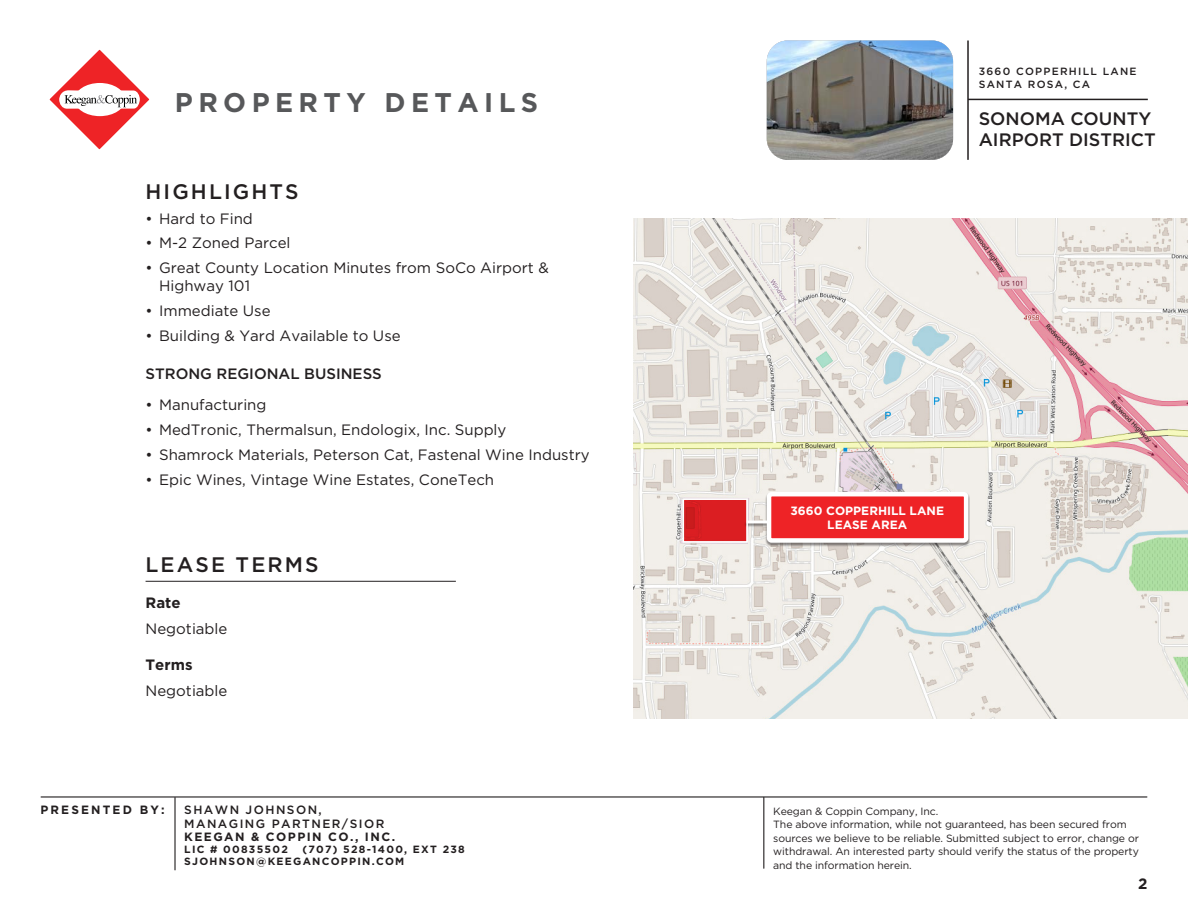
<style>
.page{position:relative;width:1188px;height:918px;background:#fff}
.page>*{position:absolute;margin:0;border:0;box-sizing:border-box;transform-origin:0 0}
.page_title{font:700 27px "Gotham";letter-spacing:.2em;color:#57585a}
.t1{font:500 21px "Gotham";letter-spacing:.1em;color:#231f20}
.t2{font:500 18px/21px "Gotham";color:#231f20}
._10_26_Goth_Med_List_Bold{font:15px/18px "Gotham";color:#231f20}
.body_text{font:500 15px "Gotham";color:#231f20}
._10_26_Goth_Med_List_Bold-2{font:700 15px "Gotham";color:#231f20}
.t3{font:500 12px/13.5px "Gotham";letter-spacing:.12em;color:#231f20}
.t4{font:700 12px "Gotham";color:#fff}
.t5{font:700 12px "Gotham";letter-spacing:.12em;color:#231f20}
.t6{font:700 12px "Gotham";letter-spacing:.18em;color:#231f20}
.t7{font:10.5px/13.5px "Gotham";letter-spacing:-.01em;color:#231f20}
.t8{font:700 10.5px/12px "Gotham";letter-spacing:.12em;color:#231f20}
.t9{font:500 10.5px/12.6px "Gotham";letter-spacing:.12em;color:#231f20}
</style>
<div class="page">
<hr style="left:146px;top:581px;width:310px;height:1px;background:#231f20">
<img style="left:634px;top:218px;width:554px;height:500px">
<div style="left:744px;top:492px;width:226px;height:55px;background:#231f20;opacity:.52"></div>
<hr style="left:746px;top:521px;width:29px;height:2px;background:#fff">
<div style="left:769px;top:494px;width:197px;height:46px;background:#ee2326;border-radius:3px"></div>
<div style="left:767px;top:492px;width:201px;height:51px;border:4px solid #fff;border-radius:3px"></div>
<svg style="left:686px;top:501px;width:59px;height:39px;background:#d81d21"></svg>
<div style="left:683px;top:498px;width:65px;height:45px;border:2px solid #fff"></div>
<svg style="left:50px;top:50px;width:99px;height:99px"></svg>
<hr style="left:41px;top:796px;width:1106px;height:2px;background:#231f20">
<hr style="left:763px;top:797px;width:1px;height:71px;background:#231f20">
<hr style="left:174px;top:798px;width:2px;height:72px;background:#231f20">
<hr style="left:968px;top:99px;width:180px;height:1px;background:#231f20">
<hr style="left:967px;top:40px;width:2px;height:120px;background:#231f20">
<img style="left:767px;top:40px;width:186px;height:120px">
<p class="page_title" style="left:175px;top:86px;width:365px">PROPERTY DETAILS</p>
<h2 class="t1" style="left:146px;top:180px;width:155px">HIGHLIGHTS</h2>
<p class="_10_26_Goth_Med_List_Bold" style="left:146px;top:209px;width:109px">• Hard to Find</p>
<p class="_10_26_Goth_Med_List_Bold" style="left:146px;top:234px;width:146px">• M-2 Zoned Parcel</p>
<p class="_10_26_Goth_Med_List_Bold" style="left:159px;top:259px;width:391px;text-indent:-14px">• Great County Location Minutes from SoCo Airport &amp;<br>Highway 101</p>
<p class="_10_26_Goth_Med_List_Bold" style="left:146px;top:301px;width:127px">• Immediate Use</p>
<p class="_10_26_Goth_Med_List_Bold" style="left:146px;top:326px;width:257px">• Building &amp; Yard Available to Use</p>
<p class="body_text" style="left:146px;top:365px;width:238px">STRONG REGIONAL BUSINESS</p>
<p class="_10_26_Goth_Med_List_Bold" style="left:146px;top:396px;width:122px">• Manufacturing</p>
<p class="_10_26_Goth_Med_List_Bold" style="left:146px;top:421px;width:362px">• MedTronic, Thermalsun, Endologix, Inc. Supply</p>
<p class="_10_26_Goth_Med_List_Bold" style="left:146px;top:445px;width:446px">• Shamrock Materials, Peterson Cat, Fastenal Wine Industry</p>
<p class="_10_26_Goth_Med_List_Bold" style="left:146px;top:470px;width:350px">• Epic Wines, Vintage Wine Estates, ConeTech</p>
<h2 class="t1" style="left:146px;top:553px;width:174px">LEASE TERMS</h2>
<p class="_10_26_Goth_Med_List_Bold-2" style="left:146px;top:594px;width:37px">Rate</p>
<p class="_10_26_Goth_Med_List_Bold" style="left:146px;top:619px;width:83px">Negotiable</p>
<p class="_10_26_Goth_Med_List_Bold-2" style="left:146px;top:656px;width:48px">Terms</p>
<p class="_10_26_Goth_Med_List_Bold" style="left:146px;top:681px;width:83px">Negotiable</p>
<p class="t6" style="left:40px;top:803px;width:126px">PRESENTED BY:</p>
<p class="t3" style="left:184px;top:803px;width:202px">SHAWN JOHNSON,<br>MANAGING PARTNER/SIOR</p>
<p class="t5" style="left:184px;top:830px;width:212px">KEEGAN &amp; COPPIN CO., INC.</p>
<p class="t8" style="left:184px;top:843px;width:105px">LIC # 00835502</p>
<p class="t8" style="left:184px;top:843px;width:282px;text-indent:118px">(707) 528-1400, EXT 238<br>SJOHNSON@KEEGANCOPPIN.COM</p>
<p class="t9" style="left:979px;top:65px;width:159px">3660 COPPERHILL LANE<br>SANTA ROSA, CA</p>
<p class="t2" style="left:979px;top:108px;width:178px">SONOMA COUNTY<br>AIRPORT DISTRICT</p>
<p class="t4" style="left:791px;top:504px;width:155px">3660 COPPERHILL LANE</p>
<p class="t4" style="left:827px;top:518px;width:81px">LEASE AREA</p>
<p class="t7" style="left:773px;top:804px;width:367px">Keegan &amp; Coppin Company, Inc.<br>The above information, while not guaranteed, has been secured from sources we believe to be reliable. Submitted subject to error, change or withdrawal. An interested party should verify the status of the property and the information herein.</p>
<p class="_10_26_Goth_Med_List_Bold-2" style="left:1138px;top:876px;width:11px">2</p>
</div>
